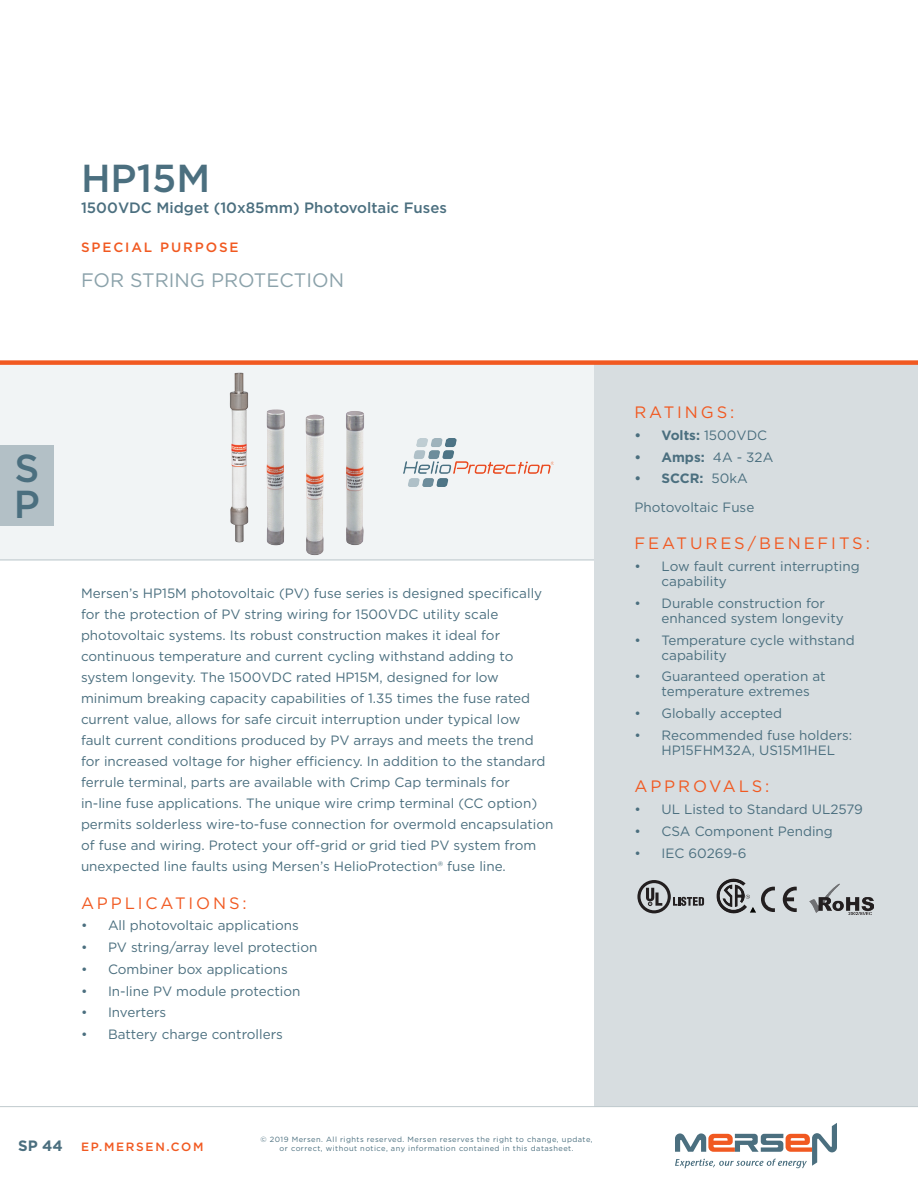
<style>
.page{position:relative;width:918px;height:1188px;background:#fff}
.page>*{position:absolute;margin:0;border:0;box-sizing:border-box;transform-origin:0 0}
.NEW_Product_MSL_Page{font:500 39px/36px "Gotham";color:#4b6f7f}
.NEW_Product_type{font:19.5px "Gotham";color:#8ba2aa}
.NEW_Subhead{font:16.5px "Gotham";letter-spacing:.175em;color:#f15921}
.NEW_Product_MSL_Desc{font:500 15px "Gotham";color:#4b6f7f}
.NEW_Text{font:13.5px/21px "Gotham";color:#4b6f7f}
.t1{font:700 13.5px "Gotham";color:#4b6f7f}
.NEW_Subhead-2{font:13.5px "Gotham";color:#4b6f7f}
.NEW_Product_group{font:500 13.5px "Gotham";letter-spacing:.14em;color:#f15921}
.t2{font:500 12px "Gotham";letter-spacing:.14em;color:#f15921}
.t3{font:7.5px/9px "Gotham";letter-spacing:.06em;color:#4b6f7f;text-align:center}
.s1{font-weight:700;font-size:15px;color:#4b6f7f}
.s2{font-weight:400}
</style>
<div class="page">
<svg style="left:675px;top:1123px;width:162px;height:45px"></svg>
<div style="left:0;top:365px;width:594px;height:195px;background:#f1f4f5"></div>
<div style="left:594px;top:365px;width:324px;height:742px;background:#d7dde0"></div>
<div style="left:0;top:360px;width:918px;height:5px;background:#f15921"></div>
<hr style="left:0;top:560px;width:594px;height:1px;background:#c0cace">
<hr style="left:0;top:1106px;width:918px;height:1px;background:#c0cace">
<div style="left:0;top:445px;width:54px;height:81px;background:#b3c0c6"></div>
<svg style="left:761px;top:887px;width:14px;height:25px"></svg>
<svg style="left:783px;top:887px;width:14px;height:25px"></svg>
<svg style="left:637px;top:880px;width:67px;height:33px"></svg>
<img style="left:809px;top:883px;width:64px;height:32px">
<img style="left:717px;top:878px;width:39px;height:35px">
<img style="left:229px;top:372px;width:135px;height:184px">
<img style="left:403px;top:438px;width:151px;height:49px">
<p class="NEW_Product_MSL_Page" style="left:81px;top:160px;width:131px">HP15M</p>
<p class="NEW_Product_MSL_Desc" style="left:81px;top:198px;width:367px">1500VDC Midget (10x85mm) Photovoltaic Fuses</p>
<p class="NEW_Product_group" style="left:81px;top:239px;width:159px">SPECIAL PURPOSE</p>
<p class="NEW_Product_type" style="left:81px;top:267px;width:265px">FOR STRING PROTECTION</p>
<h1 class="NEW_Product_MSL_Page" style="left:14px;top:449px;width:28px">S<br>P</h1>
<p class="NEW_Text" style="left:81px;top:582px;width:474px">Mersen’s HP15M photovoltaic (PV) fuse series is designed specifically for the protection of PV string wiring for 1500VDC utility scale photovoltaic systems. Its robust construction makes it ideal for continuous temperature and current cycling withstand adding to system longevity. The 1500VDC rated HP15M, designed for low minimum breaking capacity capabilities of 1.35 times the fuse rated current value, allows for safe circuit interruption under typical low fault current conditions produced by PV arrays and meets the trend for increased voltage for higher efficiency. In addition to the standard ferrule terminal, parts are available with Crimp Cap terminals for in-line fuse applications. The unique wire crimp terminal (CC option) permits solderless wire-to-fuse connection for overmold encapsulation of fuse and wiring. Protect your off-grid or grid tied PV system from unexpected line faults using Mersen’s HelioProtection® fuse line.</p>
<p class="NEW_Subhead" style="left:81px;top:892px;width:167px">APPLICATIONS:</p>
<p class="NEW_Text" style="left:81px;top:915px;width:219px">• All photovoltaic applications</p>
<p class="NEW_Text" style="left:81px;top:936px;width:238px">• PV string/array level protection</p>
<p class="NEW_Text" style="left:81px;top:958px;width:208px">• Combiner box applications</p>
<p class="NEW_Text" style="left:81px;top:980px;width:221px">• In-line PV module protection</p>
<p class="NEW_Text" style="left:81px;top:1002px;width:87px">• Inverters</p>
<p class="NEW_Text" style="left:81px;top:1023px;width:203px">• Battery charge controllers</p>
<p class="t2" style="left:18px;top:1139px;width:187px"><span class="s1">SP 44</span> EP.MERSEN.COM</p>
<p class="t3" style="left:261px;top:1135px;width:334px">© 2019 Mersen. All rights reserved. Mersen reserves the right to change, update, or correct, without notice, any information contained in this datasheet.</p>
<p class="NEW_Subhead" style="left:634px;top:402px;width:101px">RATINGS:</p>
<p class="t1" style="left:634px;top:426px;width:134px">• Volts: <span class="s2">1500VDC</span></p>
<p class="t1" style="left:634px;top:448px;width:140px">• Amps: <span class="s2">4A - 32A</span></p>
<p class="t1" style="left:634px;top:470px;width:115px">• SCCR: <span class="s2">50kA</span></p>
<p class="NEW_Subhead-2" style="left:634px;top:499px;width:121px">Photovoltaic Fuse</p>
<p class="NEW_Subhead" style="left:634px;top:533px;width:237px">FEATURES/BENEFITS:</p>
<p class="NEW_Text" style="left:662px;top:559px;width:200px;line-height:15px;text-indent:-27px">• Low fault current interrupting capability</p>
<p class="NEW_Text" style="left:662px;top:595px;width:184px;line-height:15px;text-indent:-27px">• Durable construction for enhanced system longevity</p>
<p class="NEW_Text" style="left:662px;top:632px;width:195px;line-height:15px;text-indent:-27px">• Temperature cycle withstand capability</p>
<p class="NEW_Text" style="left:662px;top:669px;width:166px;line-height:15px;text-indent:-27px">• Guaranteed operation at temperature extremes</p>
<p class="NEW_Text" style="left:634px;top:703px;width:149px">• Globally accepted</p>
<p class="NEW_Text" style="left:662px;top:727px;width:192px;line-height:15px;text-indent:-27px">• Recommended fuse holders:<br>HP15FHM32A, US15M1HEL</p>
<p class="NEW_Subhead" style="left:634px;top:776px;width:137px">APPROVALS:</p>
<p class="NEW_Text" style="left:634px;top:799px;width:230px">• UL Listed to Standard UL2579</p>
<p class="NEW_Text" style="left:634px;top:820px;width:200px">• CSA Component Pending</p>
<p class="NEW_Text" style="left:634px;top:842px;width:113px">• IEC 60269-6</p>
</div>
